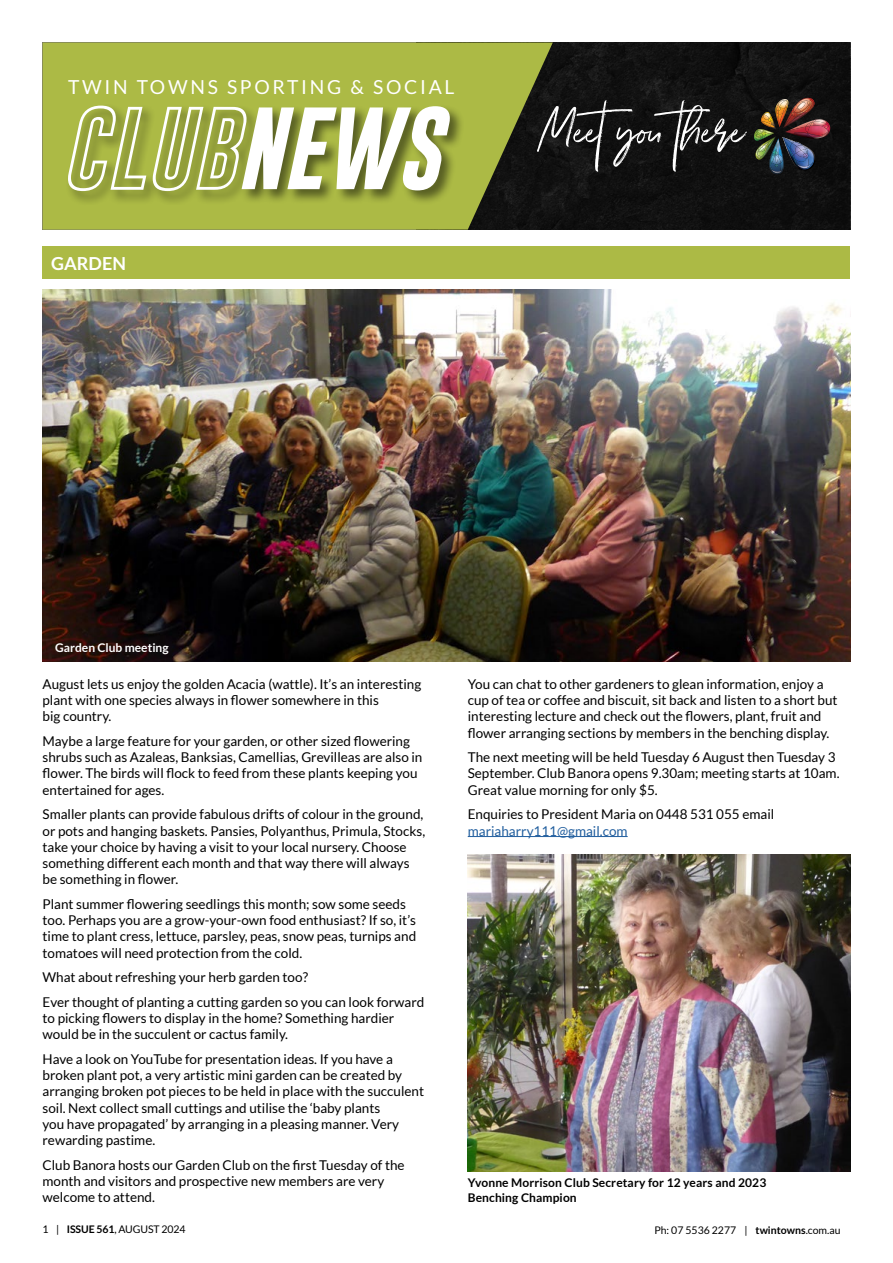
<style>
.page{position:relative;width:893px;height:1263px;background:#fff}
.page>*{position:absolute;margin:0;border:0;box-sizing:border-box;transform-origin:0 0}
.t1{font:19.35px "Lato";letter-spacing:.14em;color:#fff}
.t2{font:700 18px "Lato";color:#fff}
.t3{font:13.5px/16.2px "Lato";color:#000}
.t4{font:13.5px "Lato";color:#215e9e}
.t5{font:700 12px/14.4px "Lato";letter-spacing:.01em;color:#000}
.t6{font:700 12px "Lato";color:#fff}
.t7{font:10.5px "Lato";color:#000}
.s1{font-weight:700}
</style>
<div class="page">
<div style="left:43px;top:43px;width:807px;height:187px;background:#101010"></div>
<svg style="left:43px;top:43px;width:510px;height:187px;background:#97a43e"></svg>
<svg style="left:537px;top:100px;width:210px;height:72px"></svg>
<div style="left:66px;top:104px;width:398px;height:102px;background:#000;opacity:.5"></div>
<svg style="left:68px;top:106px;width:78px;height:85px;background:#b1ba69"></svg>
<svg style="left:153px;top:106px;width:297px;height:85px;background:#c1c796"></svg>
<img style="left:754px;top:98px;width:76px;height:76px">
<div style="left:43px;top:246px;width:807px;height:33px;background:#acba45"></div>
<hr style="left:468px;top:836px;width:160px;height:1px;background:#215e9e">
<img style="left:43px;top:289px;width:807px;height:373px">
<img style="left:467px;top:855px;width:383px;height:317px">
<h1 class="t1" style="left:68px;top:76px;width:388px">TWIN TOWNS SPORTING &amp; SOCIAL</h1>
<h2 class="t2" style="left:51px;top:253px;width:76px">GARDEN</h2>
<p class="t6" style="left:55px;top:641px;width:115px">Garden Club meeting</p>
<p class="t3" style="left:43px;top:676px;width:380px">August lets us enjoy the golden Acacia (wattle). It’s an interesting plant with one species always in flower somewhere in this<br>big country.</p>
<p class="t3" style="left:43px;top:733px;width:381px">Maybe a large feature for your garden, or other sized flowering shrubs such as Azaleas, Banksias, Camellias, Grevilleas are also in flower. The birds will flock to feed from these plants keeping you entertained for ages.</p>
<p class="t3" style="left:43px;top:806px;width:384px">Smaller plants can provide fabulous drifts of colour in the ground, or pots and hanging baskets. Pansies, Polyanthus, Primula, Stocks, take your choice by having a visit to your local nursery. Choose something different each month and that way there will always be something in flower.</p>
<p class="t3" style="left:43px;top:896px;width:375px">Plant summer flowering seedlings this month; sow some seeds too. Perhaps you are a grow-your-own food enthusiast? If so, it’s time to plant cress, lettuce, parsley, peas, snow peas, turnips and tomatoes will need protection from the cold.</p>
<p class="t3" style="left:43px;top:965px;width:383px;line-height:24.8px">What about refreshing your herb garden too?<br>Ever thought of planting a cutting garden so you can look forward</p>
<p class="t3" style="left:43px;top:1010px;width:353px">to picking flowers to display in the home? Something hardier would be in the succulent or cactus family.</p>
<p class="t3" style="left:43px;top:1051px;width:383px">Have a look on YouTube for presentation ideas. If you have a broken plant pot, a very artistic mini garden can be created by arranging broken pot pieces to be held in place with the succulent soil. Next collect small cuttings and utilise the ‘baby plants<br>you have propagated’ by arranging in a pleasing manner. Very rewarding pastime.</p>
<p class="t3" style="left:43px;top:1157px;width:364px">Club Banora hosts our Garden Club on the first Tuesday of the month and visitors and prospective new members are very welcome to attend.</p>
<p class="t3" style="left:468px;top:676px;width:371px">You can chat to other gardeners to glean information, enjoy a cup of tea or coffee and biscuit, sit back and listen to a short but interesting lecture and check out the flowers, plant, fruit and flower arranging sections by members in the benching display.</p>
<p class="t3" style="left:468px;top:749px;width:373px">The next meeting will be held Tuesday 6 August then Tuesday 3<br>September. Club Banora opens 9.30am; meeting starts at 10am.<br>Great value morning for only $5.</p>
<p class="t3" style="left:468px;top:806px;width:308px">Enquiries to President Maria on 0448 531 055 email</p>
<p class="t4" style="left:468px;top:823px;width:161px">mariaharry111@gmail.com</p>
<p class="t5" style="left:468px;top:1175px;width:300px">Yvonne Morrison Club Secretary for 12 years and 2023<br>Benching Champion</p>
<p class="t7" style="left:43px;top:1224px;width:144px">1 | <span class="s1">ISSUE 561</span>, AUGUST 2024</p>
<p class="t7" style="left:654px;top:1224px;width:188px">Ph: 07 5536 2277 | <span class="s1">twintowns</span>.com.au</p>
</div>
